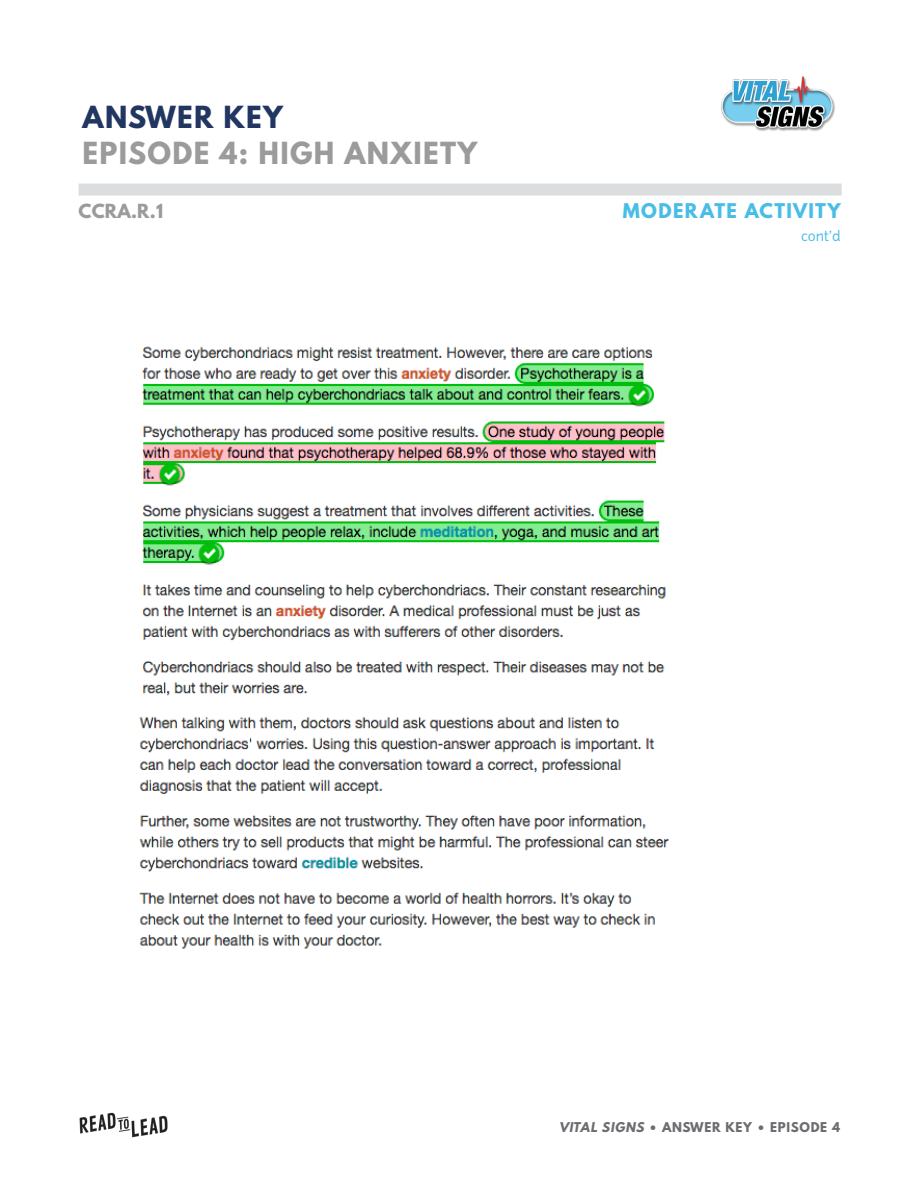
<style>
.page{position:relative;width:918px;height:1188px;background:#fff}
.page>*{position:absolute;margin:0;border:0;box-sizing:border-box;transform-origin:0 0}
.t1{font:700 27px "League Spartan";letter-spacing:.05em;color:#9c9b9b}
.t2{font:700 27px "League Spartan";letter-spacing:.05em;color:#213661}
.t3{font:700 18px "League Spartan";letter-spacing:.07em;color:#48bde6}
.t4{font:700 17.25px "League Spartan";color:#9c9b9b}
.t5{font:13.5px "Junction";color:#48bde6}
.t6{font:700 12px "League Spartan";letter-spacing:.06em;color:#6c6d70}
.s1{font-style:italic}
</style>
<div class="page">
<div style="left:79px;top:184px;width:763px;height:12px;background:#dcdddf"></div>
<img style="left:721px;top:76px;width:114px;height:55px">
<img style="left:79px;top:1112px;width:89px;height:26px">
<img style="left:142px;top:346px;width:524px;height:350px">
<img style="left:139px;top:716px;width:531px;height:233px">
<h1 class="t2" style="left:83px;top:96px;width:202px">ANSWER KEY</h1>
<h1 class="t1" style="left:83px;top:132px;width:396px">EPISODE 4: HIGH ANXIETY</h1>
<h3 class="t4" style="left:79px;top:197px;width:86px">CCRA.R.1</h3>
<h2 class="t3" style="left:623px;top:196px;width:219px">MODERATE ACTIVITY</h2>
<p class="t5" style="left:801px;top:227px;width:41px">cont’d</p>
<p class="t6" style="left:559px;top:1117px;width:282px"><span class="s1">VITAL SIGNS</span> • ANSWER KEY • EPISODE 4</p>
</div>
